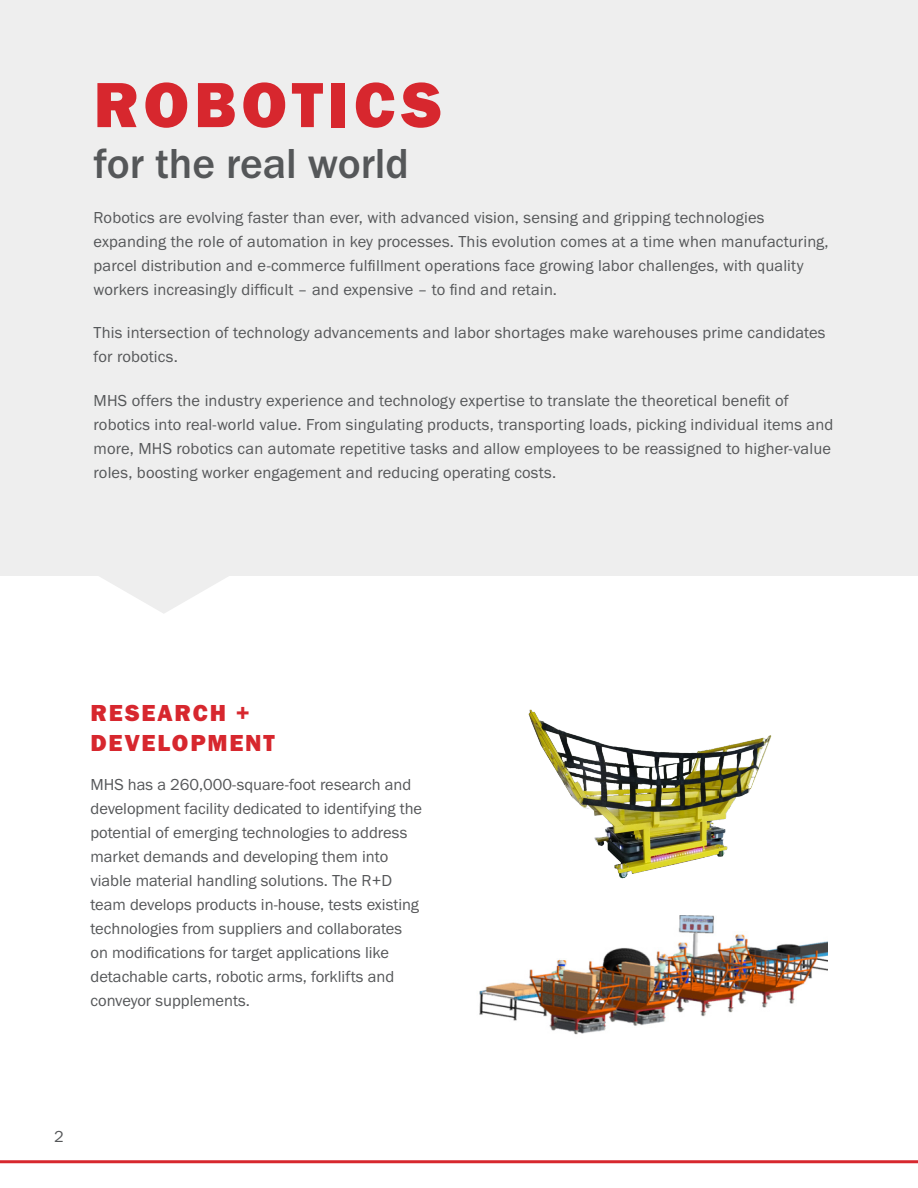
<style>
.page{position:relative;width:918px;height:1188px;background:#fff}
.page>*{position:absolute;margin:0;border:0;box-sizing:border-box;transform-origin:0 0}
.t1{font:66px "Franklin Gothic URW Hea";letter-spacing:.075em;color:#d7272e}
.t2{font:500 43.5px "Franklin Gothic URW";letter-spacing:-.005em;color:#555759}
.t3{font:24px/30px "Franklin Gothic URW Hea";letter-spacing:.075em;color:#d7272e}
.t4{font:16.5px/24px "Franklin Gothic URW Boo";letter-spacing:.005em;color:#555759}
</style>
<div class="page">
<hr style="left:0;top:1160px;width:918px;height:3px;background:#d7272e">
<hr style="left:917px;top:873px;width:1px;height:315px;background:#d7272e">
<div style="left:0;top:0;width:918px;height:576px;background:#eee"></div>
<svg style="left:99px;top:576px;width:129px;height:38px"></svg>
<img style="left:528px;top:709px;width:244px;height:170px">
<img style="left:479px;top:916px;width:348px;height:119px">
<h1 class="t1" style="left:94px;top:62px;width:350px">ROBOTICS</h1>
<h2 class="t2" style="left:94px;top:137px;width:317px">for the real world</h2>
<p class="t4" style="left:94px;top:205px;width:737px">Robotics are evolving faster than ever, with advanced vision, sensing and gripping technologies expanding the role of automation in key processes. This evolution comes at a time when manufacturing, parcel distribution and e-commerce fulfillment operations face growing labor challenges, with quality workers increasingly difficult – and expensive – to find and retain.</p>
<p class="t4" style="left:94px;top:320px;width:734px">This intersection of technology advancements and labor shortages make warehouses prime candidates for robotics.</p>
<p class="t4" style="left:94px;top:388px;width:741px">MHS offers the industry experience and technology expertise to translate the theoretical benefit of robotics into real-world value. From singulating products, transporting loads, picking individual items and more, MHS robotics can automate repetitive tasks and allow employees to be reassigned to higher-value roles, boosting worker engagement and reducing operating costs.</p>
<h3 class="t3" style="left:91px;top:697px;width:186px">RESEARCH +<br>DEVELOPMENT</h3>
<p class="t4" style="left:91px;top:772px;width:333px">MHS has a 260,000-square-foot research and development facility dedicated to identifying the potential of emerging technologies to address market demands and developing them into viable material handling solutions. The R+D team develops products in-house, tests existing technologies from suppliers and collaborates on modifications for target applications like detachable carts, robotic arms, forklifts and conveyor supplements.</p>
<p class="t4" style="left:54px;top:1125px;width:11px">2</p>
</div>
